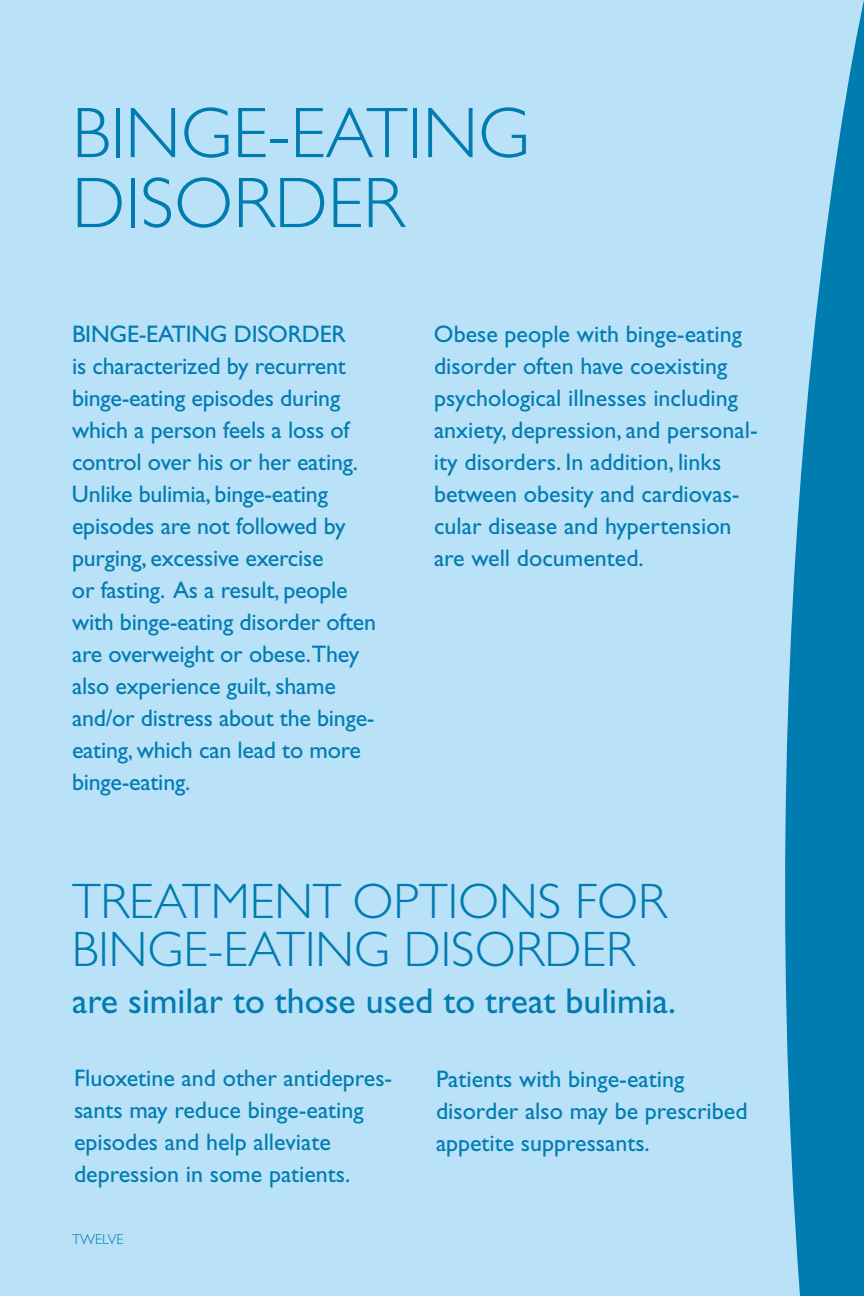
<style>
.page{position:relative;width:864px;height:1296px;background:#b9e1f7}
.page>*{position:absolute;margin:0;border:0;box-sizing:border-box;transform-origin:0 0}
.t1{font:300 72px/70px "Gill Sans Std";color:#007cb1}
.t2{font:300 50px/48px "Gill Sans Std";color:#007cb1}
.t3{font:36px "Gill Sans Std";color:#007cb1}
.t4{font:24px/32px "Gill Sans Std";letter-spacing:-.01em;color:#007cb1}
.t5{font:300 14.4px "Gill Sans Std";color:#007cb1}
</style>
<div class="page">
<svg style="left:785px;top:0;width:79px;height:1296px;fill:#007cb1"></svg>
<h1 class="t1" style="left:72px;top:99px;width:459px">BINGE-EATING<br>DISORDER</h1>
<p class="t4" style="left:72px;top:318px;width:306px">Binge-eating disorder<br>is characterized by recurrent binge-eating episodes during which a person feels a loss of control over his or her eating.<br>Unlike bulimia, binge-eating episodes are not followed by purging, excessive exercise<br>or fasting. As a result, people with binge-eating disorder often are overweight or obese.They also experience guilt, shame and/or distress about the binge&shy;eating, which can lead to more binge-eating.</p>
<p class="t4" style="left:434px;top:318px;width:325px">Obese people with binge-eating disorder often have coexisting psychological illnesses including anxiety, depression, and personal&shy;ity disorders. In addition, links between obesity and cardiovas&shy;cular disease and hypertension are well documented.</p>
<h2 class="t2" style="left:72px;top:878px;width:596px">TREATMENT OPTIONS FOR<br>BINGE-EATING DISORDER</h2>
<h3 class="t3" style="left:72px;top:981px;width:606px">are similar to those used to treat bulimia.</h3>
<p class="t4" style="left:74px;top:1062px;width:320px">Fluoxetine and other antidepres&shy;sants may reduce binge-eating episodes and help alleviate depression in some patients.</p>
<p class="t4" style="left:436px;top:1063px;width:313px">Patients with binge-eating disorder also may be prescribed appetite suppressants.</p>
<p class="t5" style="left:72px;top:1231px;width:53px">TWELVE</p>
</div>
